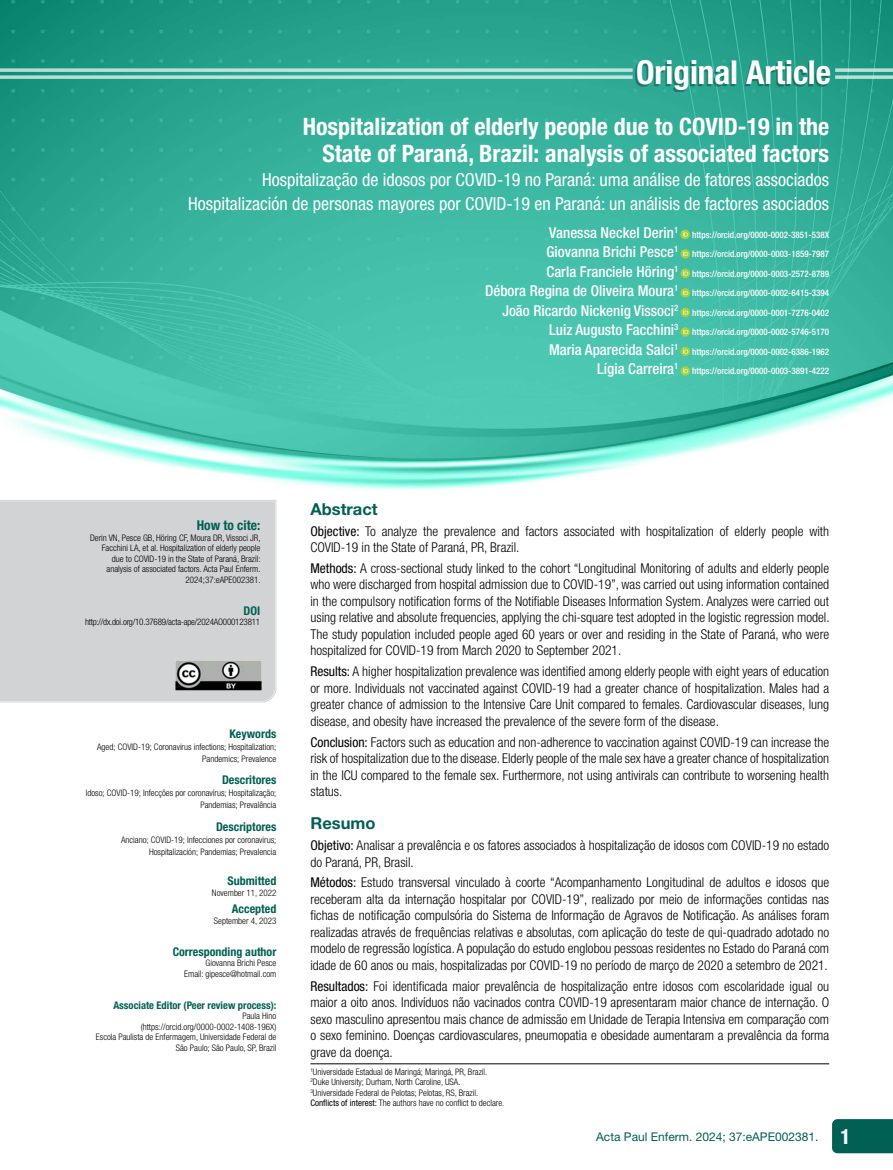
<style>
.page{position:relative;width:893px;height:1170px;background:#fff}
.page>*{position:absolute;margin:0;border:0;box-sizing:border-box;transform-origin:0 0}
.t1{font:700 condensed 33px "Helvetica Neue LT Std";color:#fff}
.t2{font:700 condensed 24px/27px "Helvetica Neue LT Std";color:#fff;text-align:right}
.t3{font:condensed 18px/24px "Helvetica Neue LT Std";color:#fff;text-align:right}
.t4{font:700 16.5px "Helvetica Neue LT Std";color:#006053}
.t5{font:500 condensed 15px "Helvetica Neue LT Std";color:#fff}
.t6{font:300 condensed 13.5px/16.5px "Helvetica Neue LT Std";color:#000;text-align:justify}
.t7{font:700 condensed 13.5px "Helvetica Neue LT Std";color:#006053}
.t8{font:700 condensed 12px "Helvetica Neue LT Std";color:#006053}
.t9{font:12px "Helvetica Neue LT Std";color:#006053}
.t10{font:700 condensed 10.5px "Helvetica Neue LT Std";color:#006053}
.t11{font:300 condensed 9px/10.5px "Helvetica Neue LT Std";color:#000;text-align:right}
.t12{font:500 condensed 9px "Helvetica Neue LT Std";color:#fff}
.t13{font:300 condensed 9px "Helvetica Neue LT Std";letter-spacing:-.02em;color:#000}
.s1{font-weight:400}
.s2{font-weight:700;font-stretch:condensed;font-size:21px;color:#fff}
</style>
<div class="page">
<div style="left:832px;top:1119px;width:61px;height:34px;background:#006053"></div>
<img style="left:0;top:0;width:893px;height:490px">
<svg style="left:835px;top:75px;width:58px;height:4px"></svg>
<svg style="left:835px;top:68px;width:58px;height:4px"></svg>
<svg style="left:0;top:500px;width:277px;height:203px;background:#e1e3e3"></svg>
<div style="left:0;top:501px;width:275px;height:199px;background:#d1d3d4"></div>
<img style="left:175px;top:660px;width:86px;height:30px">
<svg style="left:680px;top:230px;width:10px;height:9px"></svg>
<svg style="left:683px;top:231px;width:5px;height:5px"></svg>
<svg style="left:680px;top:249px;width:10px;height:10px"></svg>
<svg style="left:683px;top:251px;width:5px;height:5px"></svg>
<svg style="left:680px;top:269px;width:10px;height:9px"></svg>
<svg style="left:683px;top:270px;width:5px;height:5px"></svg>
<svg style="left:680px;top:288px;width:10px;height:10px"></svg>
<svg style="left:683px;top:290px;width:5px;height:5px"></svg>
<svg style="left:680px;top:308px;width:10px;height:9px"></svg>
<svg style="left:683px;top:309px;width:5px;height:5px"></svg>
<svg style="left:680px;top:327px;width:10px;height:10px"></svg>
<svg style="left:683px;top:329px;width:5px;height:5px"></svg>
<svg style="left:680px;top:347px;width:10px;height:9px"></svg>
<svg style="left:683px;top:348px;width:5px;height:5px"></svg>
<svg style="left:680px;top:366px;width:10px;height:10px"></svg>
<svg style="left:683px;top:368px;width:5px;height:5px"></svg>
<hr style="left:310px;top:1063px;width:519px;height:1px;background:#000">
<div style="left:635px;top:62px;width:193px;height:30px;background:#000;opacity:.3"></div>
<svg style="left:0;top:75px;width:633px;height:4px;background:#aadad2"></svg>
<svg style="left:0;top:68px;width:633px;height:4px;background:#aadad1"></svg>
<h1 class="t1" style="left:636px;top:52px;width:196px">Original Article</h1>
<h2 class="t2" style="left:303px;top:112px;width:528px">Hospitalization of elderly people due to COVID-19 in the<br>State of Paraná, Brazil: analysis of associated factors</h2>
<h3 class="t3" style="left:188px;top:167px;width:642px">Hospitalização de idosos por COVID-19 no Paraná: uma análise de fatores associados<br>Hospitalización de personas mayores por COVID-19 en Paraná: un análisis de factores asociados</h3>
<p class="t5" style="left:549px;top:223px;width:130px">Vanessa Neckel Derin<sup>1</sup></p>
<p class="t12" style="left:692px;top:229px;width:139px">https://orcid.org/0000-0002-3851-538X</p>
<p class="t5" style="left:547px;top:243px;width:133px">Giovanna Brichi Pesce<sup>1</sup></p>
<p class="t12" style="left:692px;top:248px;width:138px">https://orcid.org/0000-0003-1859-7987</p>
<p class="t5" style="left:547px;top:262px;width:133px">Carla Franciele Höring<sup>1</sup></p>
<p class="t12" style="left:692px;top:268px;width:138px">https://orcid.org/0000-0003-2572-8789</p>
<p class="t5" style="left:485px;top:282px;width:195px">Débora Regina de Oliveira Moura<sup>1</sup></p>
<p class="t12" style="left:692px;top:287px;width:138px">https://orcid.org/0000-0002-6415-3394</p>
<p class="t5" style="left:502px;top:301px;width:178px">João Ricardo Nickenig Vissoci<sup>2</sup></p>
<p class="t12" style="left:692px;top:307px;width:138px">https://orcid.org/0000-0001-7276-0402</p>
<p class="t5" style="left:549px;top:321px;width:131px">Luiz Augusto Facchini<sup>3</sup></p>
<p class="t12" style="left:692px;top:326px;width:138px">https://orcid.org/0000-0002-5746-5170</p>
<p class="t5" style="left:549px;top:340px;width:131px">Maria Aparecida Salci<sup>1</sup></p>
<p class="t12" style="left:692px;top:346px;width:138px">https://orcid.org/0000-0002-6386-1962</p>
<p class="t5" style="left:597px;top:360px;width:83px">Lígia Carreira<sup>1</sup></p>
<p class="t12" style="left:692px;top:365px;width:138px">https://orcid.org/0000-0003-3891-4222</p>
<p class="t7" style="left:197px;top:517px;width:65px">How to cite:</p>
<p class="t11" style="left:90px;top:532px;width:172px">Derin VN, Pesce GB, Höring CF, Moura DR, Vissoci JR, Facchini LA, et al. Hospitalization of elderly people due to COVID-19 in the State of Paraná, Brazil: analysis of associated factors. Acta Paul Enferm.<br>2024;37:eAPE002381.</p>
<p class="t8" style="left:244px;top:603px;width:18px">DOI</p>
<p class="t13" style="left:85px;top:617px;width:177px">http://dx.doi.org/10.37689/acta-ape/2024AO000123811</p>
<p class="t8" style="left:230px;top:726px;width:48px">Keywords</p>
<p class="t11" style="left:97px;top:740px;width:181px;line-height:12px">Aged; COVID-19; Coronavirus infections; Hospitalization;<br>Pandemics; Prevalence</p>
<p class="t8" style="left:222px;top:772px;width:56px">Descritores</p>
<p class="t11" style="left:86px;top:787px;width:192px;line-height:12px">Idoso; COVID-19; Infecções por coronavírus; Hospitalização;<br>Pandemias; Prevalência</p>
<p class="t8" style="left:216px;top:819px;width:62px">Descriptores</p>
<p class="t11" style="left:121px;top:833px;width:157px;line-height:12px">Anciano; COVID-19; Infecciones por coronavirus;<br>Hospitalización; Pandemias; Prevalencia</p>
<p class="t8" style="left:228px;top:873px;width:50px">Submitted</p>
<p class="t11" style="left:212px;top:887px;width:66px">November 11, 2022</p>
<p class="t8" style="left:232px;top:901px;width:46px">Accepted</p>
<p class="t11" style="left:214px;top:915px;width:64px">September 4, 2023</p>
<p class="t8" style="left:173px;top:944px;width:105px">Corresponding author</p>
<p class="t11" style="left:184px;top:957px;width:94px">Giovanna Brichi Pesce<br>Email: gipesce@hotmail.com</p>
<p class="t10" style="left:113px;top:998px;width:164px">Associate Editor (Peer review process):</p>
<p class="t11" style="left:96px;top:1010px;width:182px">Paula Hino<br>(https://orcid.org/0000-0002-1408-196X)<br>Escola Paulista de Enfermagem, Universidade Federal de São Paulo; São Paulo, SP, Brazil</p>
<p class="t4" style="left:310px;top:498px;width:69px">Abstract</p>
<p class="t6" style="left:310px;top:522px;width:520px"><span class="s1">Objective:</span> To analyze the prevalence and factors associated with hospitalization of elderly people with<br>COVID-19 in the State of Paraná, PR, Brazil.</p>
<p class="t6" style="left:310px;top:559px;width:521px"><span class="s1">Methods:</span> A cross-sectional study linked to the cohort “Longitudinal Monitoring of adults and elderly people who were discharged from hospital admission due to COVID-19”, was carried out using information contained in the compulsory notification forms of the Notifiable Diseases Information System. Analyzes were carried out using relative and absolute frequencies, applying the chi-square test adopted in the logistic regression model.<br>The study population included people aged 60 years or over and residing in the State of Paraná, who were hospitalized for COVID-19 from March 2020 to September 2021.</p>
<p class="t6" style="left:310px;top:663px;width:520px"><span class="s1">Results:</span> A higher hospitalization prevalence was identified among elderly people with eight years of education or more. Individuals not vaccinated against COVID-19 had a greater chance of hospitalization. Males had a greater chance of admission to the Intensive Care Unit compared to females. Cardiovascular diseases, lung disease, and obesity have increased the prevalence of the severe form of the disease.</p>
<p class="t6" style="left:310px;top:733px;width:520px"><span class="s1">Conclusion:</span> Factors such as education and non-adherence to vaccination against COVID-19 can increase the risk of hospitalization due to the disease. Elderly people of the male sex have a greater chance of hospitalization in the ICU compared to the female sex. Furthermore, not using antivirals can contribute to worsening health status.</p>
<p class="t4" style="left:310px;top:813px;width:67px">Resumo</p>
<p class="t6" style="left:310px;top:836px;width:520px"><span class="s1">Objetivo:</span> Analisar a prevalência e os fatores associados à hospitalização de idosos com COVID-19 no estado do Paraná, PR, Brasil.</p>
<p class="t6" style="left:310px;top:874px;width:520px"><span class="s1">Métodos:</span> Estudo transversal vinculado à coorte “Acompanhamento Longitudinal de adultos e idosos que receberam alta da internação hospitalar por COVID-19”, realizado por meio de informações contidas nas fichas de notificação compulsória do Sistema de Informação de Agravos de Notificação. As análises foram realizadas através de frequências relativas e absolutas, com aplicação do teste de qui-quadrado adotado no modelo de regressão logística. A população do estudo englobou pessoas residentes no Estado do Paraná com idade de 60 anos ou mais, hospitalizadas por COVID-19 no período de março de 2020 a setembro de 2021.</p>
<p class="t6" style="left:310px;top:977px;width:520px"><span class="s1">Resultados:</span> Foi identificada maior prevalência de hospitalização entre idosos com escolaridade igual ou maior a oito anos. Indivíduos não vacinados contra COVID-19 apresentaram maior chance de internação. O sexo masculino apresentou mais chance de admissão em Unidade de Terapia Intensiva em comparação com o sexo feminino. Doenças cardiovasculares, pneumopatia e obesidade aumentaram a prevalência da forma grave da doença.</p>
<p class="t11" style="left:310px;top:1065px;width:196px;text-align:left"><sup>1</sup>Universidade Estadual de Maringá; Maringá, PR, Brazil.<br><sup>2</sup>Duke University; Durham, North Caroline, USA.<br><sup>3</sup>Universidade Federal de Pelotas; Pelotas, RS, Brazil.<br><span class="s1">Conflicts of interest:</span> The authors have no conflict to declare.</p>
<p class="t9" style="left:596px;top:1129px;width:256px">Acta Paul Enferm. 2024; 37:eAPE002381. <span class="s2">1</span></p>
</div>
